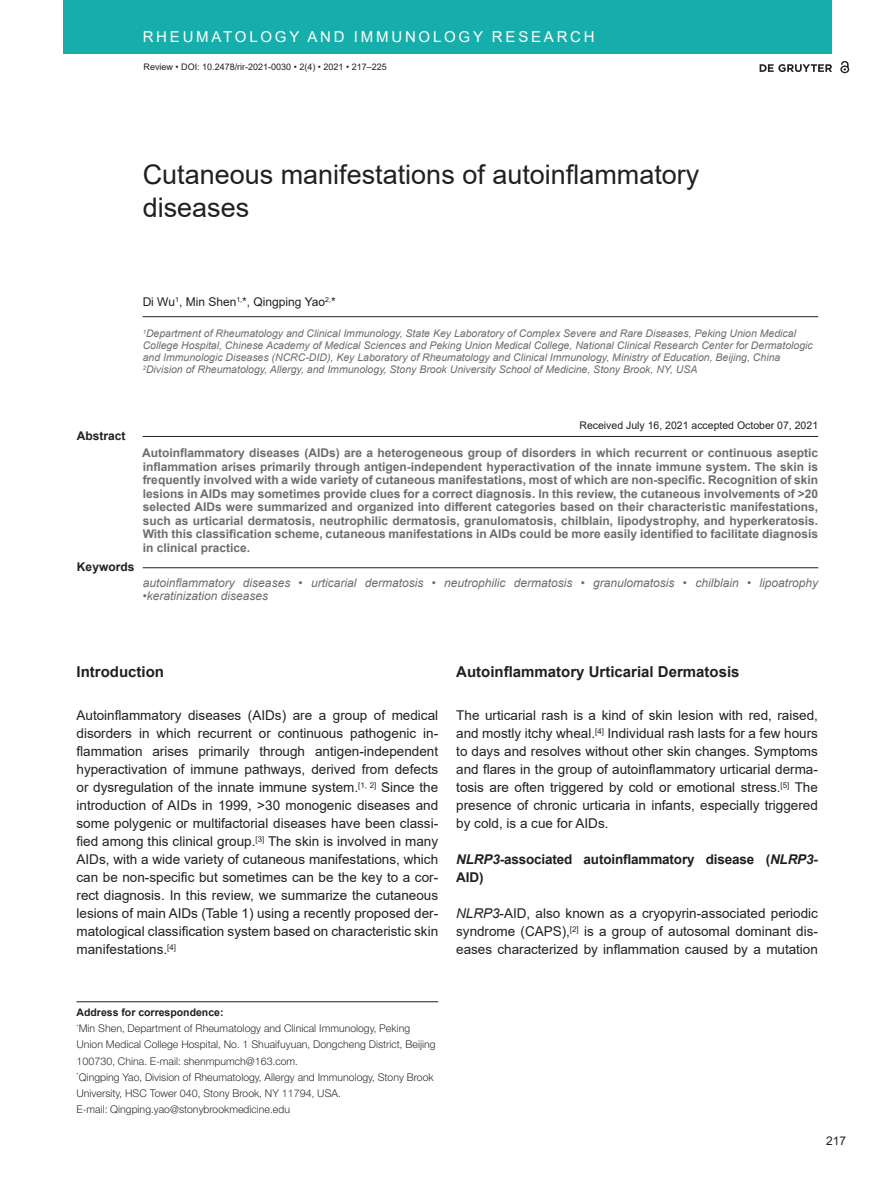
<style>
.page{position:relative;width:893px;height:1191px;background:#fff}
.page>*{position:absolute;margin:0;border:0;box-sizing:border-box;transform-origin:0 0}
.Title_of_the_Article{font:27px/33px "Arial";color:#231f20}
._1__Subtitle{font:700 15px "Arial";color:#231f20}
.t1{font:15px "Arial";letter-spacing:.185em;color:#fff}
.text_0{font:13.5px/18px "Arial";color:#231f20;text-align:justify}
._1_1_Subtitle{font:700 13.5px/18px "Arial";letter-spacing:-.01em;color:#231f20}
.AbstractTextFirst{font:700 12px/13.5px "Arial";color:#6c6d70;text-align:justify}
.KEYWORDS-_text{font:italic 12px "Arial";color:#6c6d70}
.AUTHORS{font:12px "Arial";color:#231f20}
.ABSTRACT_KEYWORDS{font:700 12px "Arial";color:#231f20}
.AFFILIATE_DATA{font:italic 10.5px/12px "Arial";color:#6c6d70}
.authors__email_addre{font:10.5px/16.2px "Switzer EFN Light";color:#231f20}
.Date_of_sending_and{font:10.5px "Arial";color:#231f20}
.authors__email_addre-2{font:700 10.5px "Arial";color:#231f20}
.t2{font:9px "Arial";color:#231f20}
.s1{font-style:italic}
</style>
<div class="page">
<div style="left:63px;top:0;width:769px;height:54px;background:#15aeaa"></div>
<svg style="left:760px;top:64px;width:72px;height:8px"></svg>
<svg style="left:840px;top:61px;width:9px;height:12px"></svg>
<hr style="left:143px;top:316px;width:675px;height:1px;background:#231f20">
<hr style="left:143px;top:436px;width:675px;height:1px;background:#231f20">
<hr style="left:143px;top:567px;width:675px;height:1px;background:#231f20">
<hr style="left:76px;top:1001px;width:362px;height:1px;background:#231f20">
<p class="t1" style="left:143px;top:26px;width:454px">RHEUMATOLOGY AND IMMUNOLOGY RESEARCH</p>
<p class="t2" style="left:144px;top:60px;width:245px">Review • DOI: 10.2478/rir-2021-0030 • 2(4) • 2021 • 217–225</p>
<p class="Title_of_the_Article" style="left:143px;top:158px;width:558px">Cutaneous manifestations of autoinflammatory diseases</p>
<p class="AUTHORS" style="left:143px;top:293px;width:194px">Di Wu<sup>1</sup>, Min Shen<sup>1,</sup>*, Qingping Yao<sup>2,</sup>*</p>
<p class="AFFILIATE_DATA" style="left:143px;top:327px;width:672px"><sup>1</sup>Department of Rheumatology and Clinical Immunology, State Key Laboratory of Complex Severe and Rare Diseases, Peking Union Medical<br>College Hospital, Chinese Academy of Medical Sciences and Peking Union Medical College, National Clinical Research Center for Dermatologic and Immunologic Diseases (NCRC-DID), Key Laboratory of Rheumatology and Clinical Immunology, Ministry of Education, Beijing, China</p>
<p class="AFFILIATE_DATA" style="left:143px;top:363px;width:556px"><sup>2</sup>Division of Rheumatology, Allergy, and Immunology, Stony Brook University School of Medicine, Stony Brook, NY, USA</p>
<p class="ABSTRACT_KEYWORDS" style="left:77px;top:428px;width:50px">Abstract</p>
<p class="ABSTRACT_KEYWORDS" style="left:77px;top:558px;width:59px">Keywords</p>
<p class="Date_of_sending_and" style="left:579px;top:417px;width:240px">Received July 16, 2021 accepted October 07, 2021</p>
<p class="AbstractTextFirst" style="left:142px;top:446px;width:677px">Autoinflammatory diseases (AIDs) are a heterogeneous group of disorders in which recurrent or continuous aseptic inflammation arises primarily through antigen-independent hyperactivation of the innate immune system. The skin is frequently involved with a wide variety of cutaneous manifestations, most of which are non-specific. Recognition of skin lesions in AIDs may sometimes provide clues for a correct diagnosis. In this review, the cutaneous involvements of &gt;20 selected AIDs were summarized and organized into different categories based on their characteristic manifestations, such as urticarial dermatosis, neutrophilic dermatosis, granulomatosis, chilblain, lipodystrophy, and hyperkeratosis.<br>With this classification scheme, cutaneous manifestations in AIDs could be more easily identified to facilitate diagnosis in clinical practice.</p>
<p class="KEYWORDS-_text" style="left:143px;top:575px;width:677px">autoinflammatory diseases • urticarial dermatosis • neutrophilic dermatosis • granulomatosis • chilblain • lipoatrophy</p>
<p class="KEYWORDS-_text" style="left:143px;top:588px;width:127px">•keratinization diseases</p>
<p class="_1__Subtitle" style="left:76px;top:661px;width:89px">Introduction</p>
<p class="text_0" style="left:76px;top:706px;width:363px">Autoinflammatory diseases (AIDs) are a group of medical disorders in which recurrent or continuous pathogenic in&shy;flammation arises primarily through antigen-independent hyperactivation of immune pathways, derived from defects or dysregulation of the innate immune system.<sup>[1,</sup> <sup>2]</sup> Since the introduction of AIDs in 1999, &gt;30 monogenic diseases and some polygenic or multifactorial diseases have been classi&shy;fied among this clinical group.<sup>[3]</sup> The skin is involved in many AIDs, with a wide variety of cutaneous manifestations, which can be non-specific but sometimes can be the key to a cor&shy;rect diagnosis. In this review, we summarize the cutaneous lesions of main AIDs (Table 1) using a recently proposed der&shy;matological classification system based on characteristic skin manifestations.<sup>[4]</sup></p>
<p class="_1__Subtitle" style="left:456px;top:661px;width:285px">Autoinflammatory Urticarial Dermatosis</p>
<p class="text_0" style="left:456px;top:706px;width:363px">The urticarial rash is a kind of skin lesion with red, raised, and mostly itchy wheal.<sup>[4]</sup> Individual rash lasts for a few hours to days and resolves without other skin changes. Symptoms and flares in the group of autoinflammatory urticarial derma&shy;tosis are often triggered by cold or emotional stress.<sup>[5]</sup> The presence of chronic urticaria in infants, especially triggered by cold, is a cue for AIDs.</p>
<p class="_1_1_Subtitle" style="left:456px;top:850px;width:363px"><span class="s1">NLRP3</span>-associated autoinflammatory disease (<span class="s1">NLRP3</span>-<br>AID)</p>
<p class="text_0" style="left:456px;top:904px;width:363px"><span class="s1">NLRP3</span>-AID, also known as a cryopyrin-associated periodic syndrome (CAPS),<sup>[2]</sup> is a group of autosomal dominant dis&shy;eases characterized by inflammation caused by a mutation</p>
<p class="authors__email_addre-2" style="left:76px;top:1005px;width:149px">Address for correspondence:</p>
<p class="authors__email_addre" style="left:76px;top:1020px;width:361px"><sup>*</sup>Min Shen, Department of Rheumatology and Clinical Immunology, Peking Union Medical College Hospital, No. 1 Shuaifuyuan, Dongcheng District, Beijing 100730, China. E-mail: shenmpumch@163.com.<br><sup>*</sup>Qingping Yao, Division of Rheumatology, Allergy and Immunology, Stony Brook University, HSC Tower 040, Stony Brook, NY 11794, USA.<br>E-mail: Qingping.yao@stonybrookmedicine.edu</p>
<p class="AUTHORS" style="left:826px;top:1132px;width:22px">217</p>
</div>
